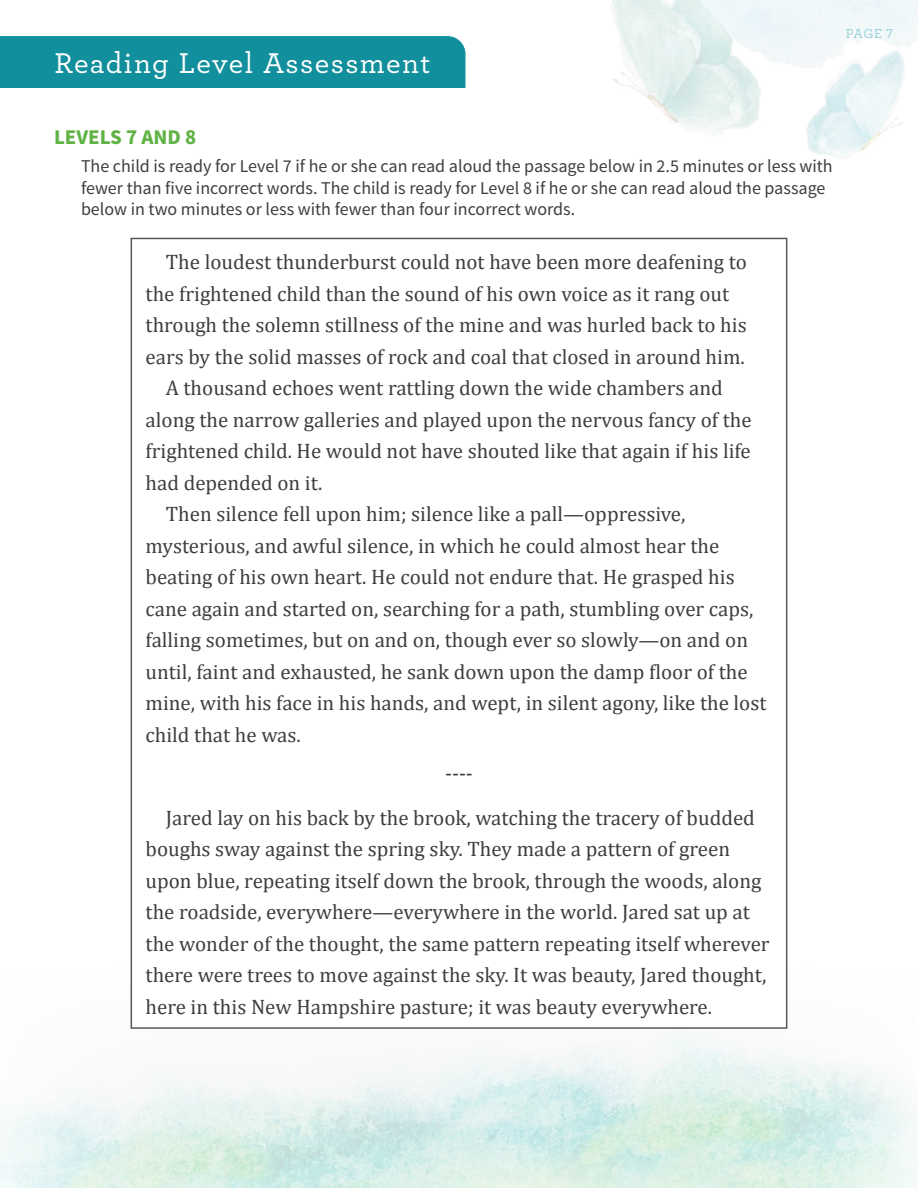
<style>
.page{position:relative;width:918px;height:1188px;background:#fff}
.page>*{position:absolute;margin:0;border:0;box-sizing:border-box;transform-origin:0 0}
.t1{font:500 30px "Archer";letter-spacing:.045em;color:#fff}
.t2{font:21px/31.5px "Cambria";color:#3e3e3f;text-align:center}
.t3{font:700 21px "Source Sans Pro";color:#61b245}
.t4{font:18px/21.6px "Source Sans Pro";color:#3e3e3f}
.t5{font:13.5px "Archer";color:#75c5d0}
</style>
<div class="page">
<div style="left:0;top:36px;width:465px;height:52px;background:#118f9c"></div>
<img style="left:0;top:965px;width:918px;height:223px">
<div style="left:131px;top:238px;width:656px;height:790px;background:#fff"></div>
<img style="left:611px;top:0;width:307px;height:158px">
<h1 class="t1" style="left:55px;top:49px;width:378px">Reading Level Assessment</h1>
<p class="t5" style="left:846px;top:27px;width:49px">PAGE 7</p>
<p class="t3" style="left:54px;top:130px;width:144px">LEVELS 7 AND 8</p>
<p class="t4" style="left:81px;top:157px;width:753px">The child is ready for Level 7 if he or she can read aloud the passage below in 2.5 minutes or less with fewer than five incorrect words. The child is ready for Level 8 if he or she can read aloud the passage below in two minutes or less with fewer than four incorrect words.</p>
<p class="t2" style="left:166px;top:246px;width:583px">The loudest thunderburst could not have been more deafening to</p>
<p class="t2" style="left:146px;top:278px;width:585px">the frightened child than the sound of his own voice as it rang out</p>
<p class="t2" style="left:146px;top:309px;width:603px">through the solemn stillness of the mine and was hurled back to his</p>
<p class="t2" style="left:146px;top:341px;width:601px">ears by the solid masses of rock and coal that closed in around him.</p>
<p class="t2" style="left:166px;top:372px;width:559px">A thousand echoes went rattling down the wide chambers and</p>
<p class="t2" style="left:146px;top:404px;width:608px">along the narrow galleries and played upon the nervous fancy of the</p>
<p class="t2" style="left:146px;top:435px;width:607px">frightened child. He would not have shouted like that again if his life</p>
<p class="t2" style="left:146px;top:469px;width:178px">had depended on it.</p>
<p class="t2" style="left:166px;top:498px;width:521px">Then silence fell upon him; silence like a pall—oppressive,</p>
<p class="t2" style="left:146px;top:530px;width:575px">mysterious, and awful silence, in which he could almost hear the</p>
<p class="t2" style="left:146px;top:561px;width:591px">beating of his own heart. He could not endure that. He grasped his</p>
<p class="t2" style="left:146px;top:593px;width:609px">cane again and started on, searching for a path, stumbling over caps,</p>
<p class="t2" style="left:146px;top:624px;width:604px">falling sometimes, but on and on, though ever so slowly—on and on</p>
<p class="t2" style="left:146px;top:656px;width:604px">until, faint and exhausted, he sank down upon the damp floor of the</p>
<p class="t2" style="left:146px;top:687px;width:622px">mine, with his face in his hands, and wept, in silent agony, like the lost</p>
<p class="t2" style="left:146px;top:719px;width:157px">child that he was.</p>
<p class="t2" style="left:166px;top:752px;width:591px;line-height:45px">----<br>Jared lay on his back by the brook, watching the tracery of budded</p>
<p class="t2" style="left:146px;top:833px;width:626px;text-align:left">boughs sway against the spring sky. They made a pattern of green upon blue, repeating itself down the brook, through the woods, along the roadside, everywhere—everywhere in the world. Jared sat up at the wonder of the thought, the same pattern repeating itself wherever there were trees to move against the sky. It was beauty, Jared thought, here in this New Hampshire pasture; it was beauty everywhere.</p>
</div>
